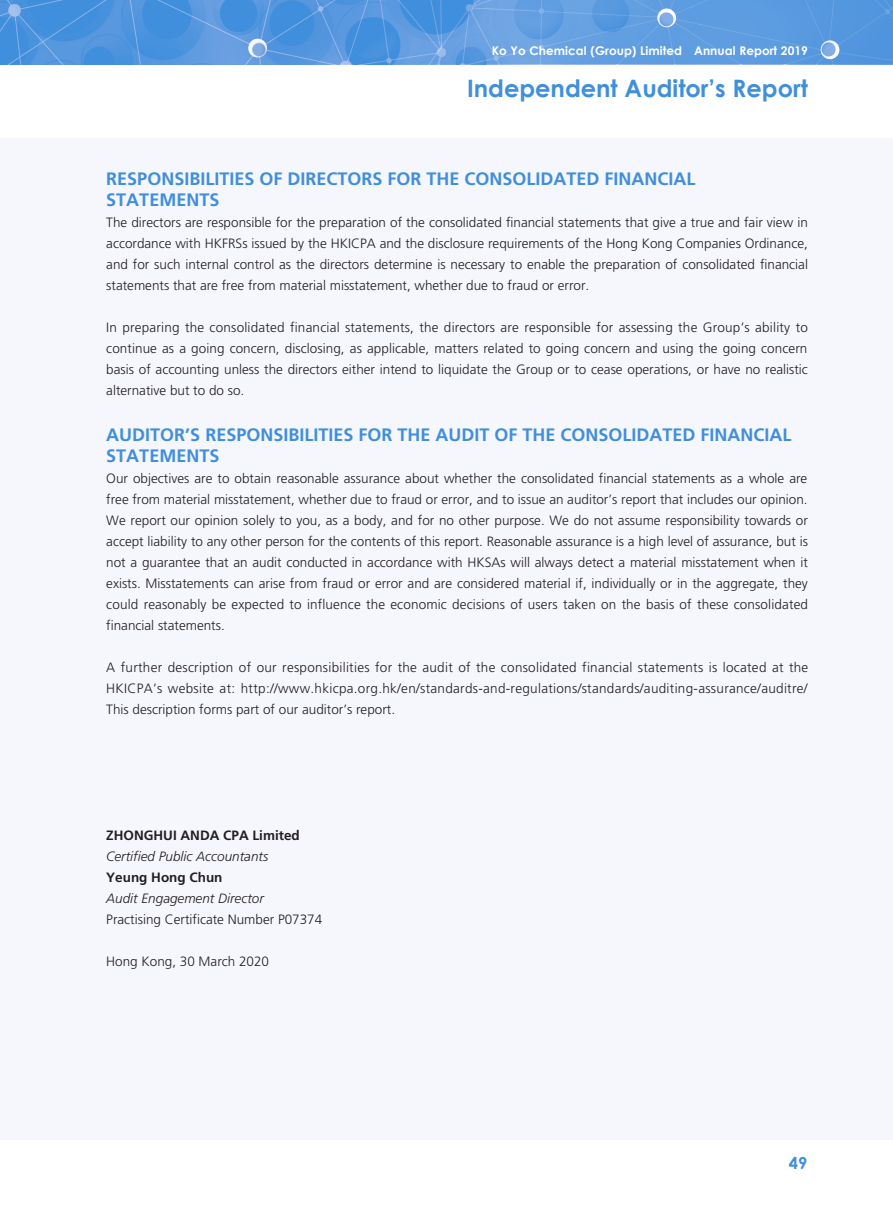
<style>
.page{position:relative;width:893px;height:1212px;background:#fff}
.page>*{position:absolute;margin:0;border:0;box-sizing:border-box;transform-origin:0 0}
.t1{font:700 24px "Century Gothic";color:#408fdc}
.t2{font:700 18px/21px "Frutiger LT Std";color:#408fdc}
.t3{font:700 16.5px "Century Gothic";color:#408fdc}
.t4{font:300 13.5px/21px "Frutiger LT Std";color:#231f20;text-align:justify}
.t5{font:italic 300 13.5px "Frutiger LT Std";color:#231f20}
.t6{font:700 13.5px "Frutiger LT Std";color:#231f20}
.t7{font:700 12px "Century Gothic";letter-spacing:.005em;color:#fff}
</style>
<div class="page">
<div style="left:0;top:138px;width:893px;height:1002px;background:#f6f6fd"></div>
<img style="left:0;top:0;width:255px;height:64px">
<svg style="left:255px;top:0;width:638px;height:64px;background:#5b9bdf"></svg>
<img style="left:821px;top:40px;width:18px;height:19px;border-radius:9px">
<img style="left:657px;top:9px;width:19px;height:18px;border-radius:9px">
<img style="left:247px;top:39px;width:21px;height:20px">
<p class="t7" style="left:492px;top:41px;width:318px">Ko Yo Chemical (Group) Limited Annual Report 2019</p>
<h1 class="t1" style="left:467px;top:70px;width:342px">Independent Auditor’s Report</h1>
<h2 class="t2" style="left:106px;top:168px;width:591px">RESPONSIBILITIES OF DIRECTORS FOR THE CONSOLIDATED FINANCIAL<br>STATEMENTS</h2>
<p class="t4" style="left:106px;top:212px;width:703px">The directors are responsible for the preparation of the consolidated financial statements that give a true and fair view in accordance with HKFRSs issued by the HKICPA and the disclosure requirements of the Hong Kong Companies Ordinance, and for such internal control as the directors determine is necessary to enable the preparation of consolidated financial statements that are free from material misstatement, whether due to fraud or error.</p>
<p class="t4" style="left:106px;top:317px;width:703px">In preparing the consolidated financial statements, the directors are responsible for assessing the Group’s ability to continue as a going concern, disclosing, as applicable, matters related to going concern and using the going concern basis of accounting unless the directors either intend to liquidate the Group or to cease operations, or have no realistic alternative but to do so.</p>
<h2 class="t2" style="left:106px;top:425px;width:687px">AUDITOR’S RESPONSIBILITIES FOR THE AUDIT OF THE CONSOLIDATED FINANCIAL<br>STATEMENTS</h2>
<p class="t4" style="left:106px;top:468px;width:703px">Our objectives are to obtain reasonable assurance about whether the consolidated financial statements as a whole are free from material misstatement, whether due to fraud or error, and to issue an auditor’s report that includes our opinion.<br>We report our opinion solely to you, as a body, and for no other purpose. We do not assume responsibility towards or accept liability to any other person for the contents of this report. Reasonable assurance is a high level of assurance, but is not a guarantee that an audit conducted in accordance with HKSAs will always detect a material misstatement when it exists. Misstatements can arise from fraud or error and are considered material if, individually or in the aggregate, they could reasonably be expected to influence the economic decisions of users taken on the basis of these consolidated financial statements.</p>
<p class="t4" style="left:106px;top:657px;width:703px">A further description of our responsibilities for the audit of the consolidated financial statements is located at the HKICPA’s website at: http://www.hkicpa.org.hk/en/standards-and-regulations/standards/auditing-assurance/auditre/ This description forms part of our auditor’s report.</p>
<p class="t6" style="left:106px;top:828px;width:195px">ZHONGHUI ANDA CPA Limited</p>
<p class="t5" style="left:106px;top:849px;width:164px">Certified Public Accountants</p>
<p class="t6" style="left:106px;top:870px;width:118px">Yeung Hong Chun</p>
<p class="t5" style="left:106px;top:891px;width:159px">Audit Engagement Director</p>
<p class="t4" style="left:106px;top:909px;width:218px">Practising Certificate Number P07374</p>
<p class="t4" style="left:106px;top:951px;width:164px">Hong Kong, 30 March 2020</p>
<p class="t3" style="left:789px;top:1150px;width:20px">49</p>
</div>
